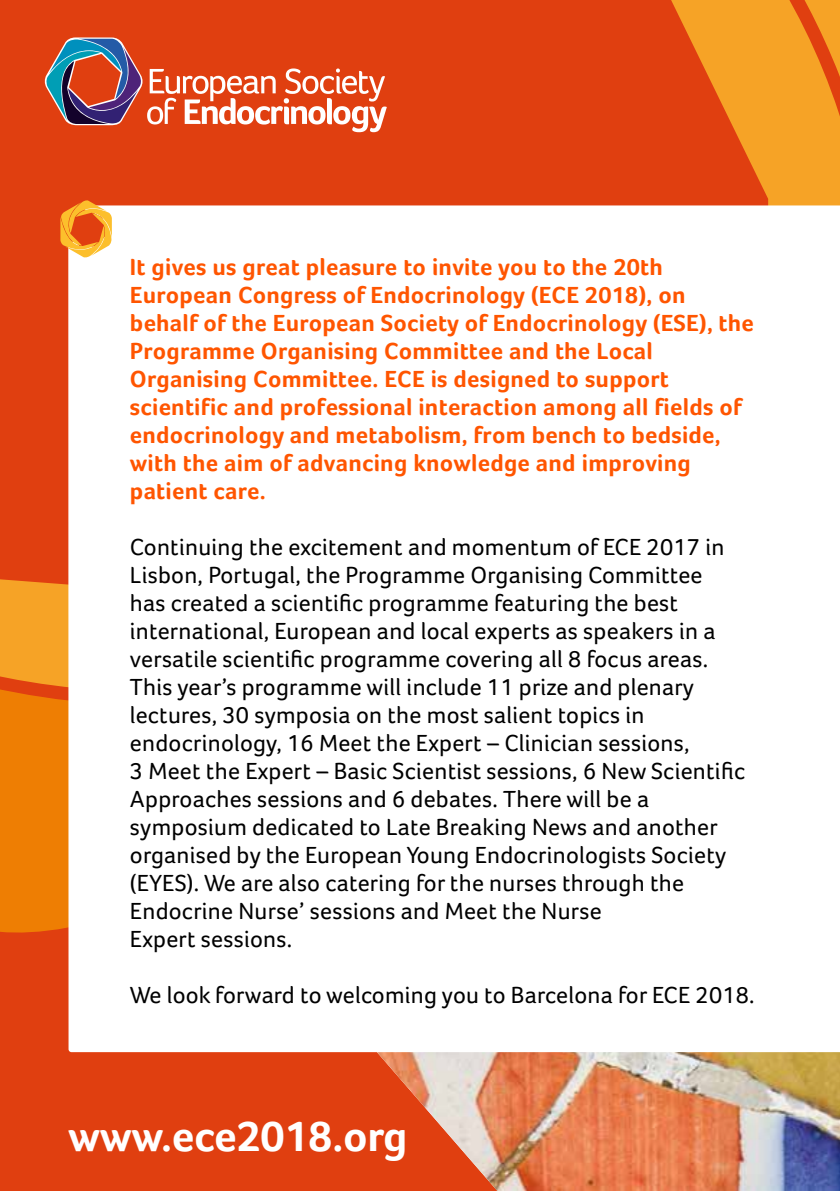
<style>
.page{position:relative;width:840px;height:1191px;background:#fff}
.page>*{position:absolute;margin:0;border:0;box-sizing:border-box;transform-origin:0 0}
.t1{font:700 44px "Foco";letter-spacing:-.005em;color:#fff}
.t2{font:24px/28px "Foco";letter-spacing:.01em;color:#000}
.t3{font:700 24px/28px "Foco";letter-spacing:.01em;color:#f50}
</style>
<div class="page">
<div style="left:0;top:0;width:839px;height:1191px;background:#e03f10"></div>
<img style="left:249px;top:1052px;width:590px;height:139px">
<svg style="left:726px;top:113px;width:113px;height:92px;fill:#f6a326"></svg>
<div style="left:0;top:715px;width:68px;height:218px;background:#ee7e03"></div>
<svg style="left:0;top:113px;width:385px;height:602px;fill:#f6a326"></svg>
<svg style="left:0;top:113px;width:363px;height:444px"></svg>
<svg style="left:44px;top:0;width:795px;height:113px"></svg>
<div style="left:68px;top:205px;width:771px;height:847px;background:#fff"></div>
<svg style="left:60px;top:200px;width:52px;height:58px"></svg>
<p class="t3" style="left:130px;top:252px;width:625px">It gives us great pleasure to invite you to the 20th European Congress of Endocrinology (ECE 2018), on behalf of the European Society of Endocrinology (ESE), the Programme Organising Committee and the Local Organising Committee. ECE is designed to support scientific and professional interaction among all fields of endocrinology and metabolism, from bench to bedside, with the aim of advancing knowledge and improving patient care.</p>
<p class="t2" style="left:130px;top:532px;width:616px">Continuing the excitement and momentum of ECE 2017 in Lisbon, Portugal, the Programme Organising Committee<br>has created a scientific programme featuring the best international, European and local experts as speakers in a versatile scientific programme covering all 8 focus areas.<br>This year’s programme will include 11 prize and plenary lectures, 30 symposia on the most salient topics in endocrinology, 16 Meet the Expert – Clinician sessions,<br>3 Meet the Expert – Basic Scientist sessions, 6 New Scientific Approaches sessions and 6 debates. There will be a symposium dedicated to Late Breaking News and another organised by the European Young Endocrinologists Society (EYES). We are also catering for the nurses through the Endocrine Nurse’ sessions and Meet the Nurse<br>Expert sessions.</p>
<p class="t2" style="left:130px;top:980px;width:626px">We look forward to welcoming you to Barcelona for ECE 2018.</p>
<h1 class="t1" style="left:68px;top:1110px;width:341px">www.ece2018.org</h1>
</div>
